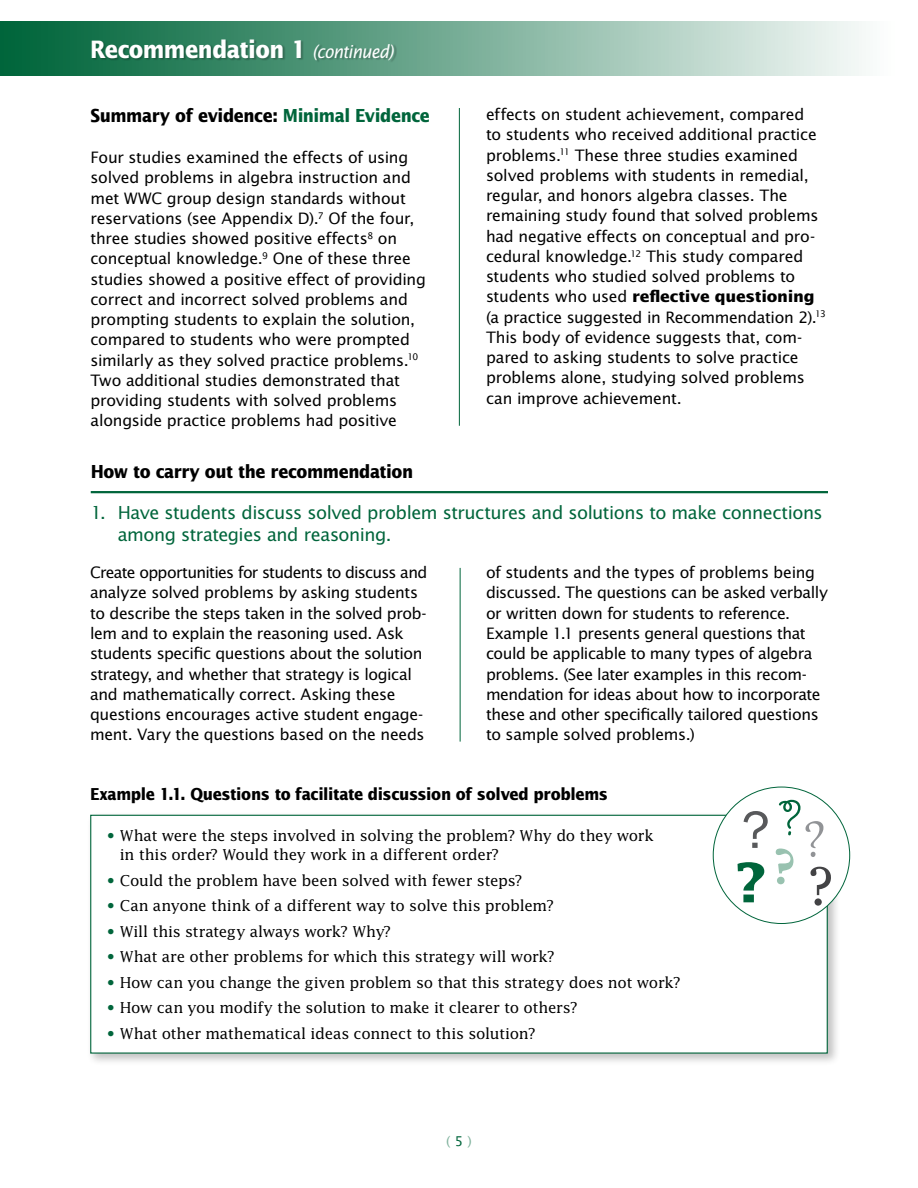
<style>
.page{position:relative;width:918px;height:1188px;background:#fff}
.page>*{position:absolute;margin:0;border:0;box-sizing:border-box;transform-origin:0 0}
.t1{font:61.5px "Gabriola";color:#919396}
.t2{font:54.15px "Franklin Gothic";color:#58595b}
.t3{font:700 54.15px "Garamond";color:#99c2b0}
.t4{font:700 54.15px "Lucida Std";color:#00653b}
.t5{font:54.15px "Georgia";color:#434345}
.t6{font:700 24px "Lucida Sans Std";letter-spacing:-.025em;color:#fff;scale:.9 1}
.t7{font:18px/22.5px "Lucida Sans Std";letter-spacing:-.025em;color:#00653b}
.Rec_carry_out{font:700 18px "Lucida Sans Std";letter-spacing:-.025em;color:#000;scale:.9 1}
.Fig_Head{font:700 16.5px "Lucida Sans Std";letter-spacing:-.025em;color:#000;scale:.9 1}
.t8{font:15.75px/20.2px "Lucida Sans Std";letter-spacing:-.02em;color:#000}
.t9{font:15px/19.5px "Lucida Std";letter-spacing:-.02em;color:#000}
.t10{font:13.5px "Lucida Sans Std";color:#80b29d}
.s1{font-weight:400;font-style:italic;font-size:18px}
.s2{color:#00653b}
.s3{font-weight:700}
</style>
<div class="page">
<div style="left:0;top:21px;width:918px;height:54px;background:linear-gradient(to right,#005f33,#fff)"></div>
<div style="left:92px;top:40px;width:305px;height:23px;background:#000;opacity:.25"></div>
<hr style="left:459px;top:108px;width:1px;height:318px;background:#00653b">
<hr style="left:91px;top:491px;width:737px;height:2px;background:#00653b">
<hr style="left:460px;top:568px;width:1px;height:174px;background:#00653b">
<div style="left:86px;top:811px;width:754px;height:255px;background:#000;opacity:.25"></div>
<div style="left:91px;top:815px;width:736px;height:238px;background:#fff"></div>
<div style="left:713px;top:787px;width:137px;height:137px;background:#fff;border-radius:50%"></div>
<h3 class="t6" style="left:90px;top:35px;width:339px">Recommendation 1 <span class="s1">(continued)</span></h3>
<p class="Rec_carry_out" style="left:91px;top:105px;width:379px">Summary of evidence: <span class="s2">Minimal Evidence</span></p>
<p class="t8" style="left:91px;top:148px;width:337px">Four studies examined the effects of using solved problems in algebra instruction and met WWC group design standards without reservations (see Appendix D).<sup>7</sup> Of the four, three studies showed positive effects<sup>8</sup> on conceptual knowledge.<sup>9</sup> One of these three studies showed a positive effect of providing correct and incorrect solved problems and prompting students to explain the solution, compared to students who were prompted similarly as they solved practice problems.<sup>10<br></sup>Two additional studies demonstrated that providing students with solved problems alongside practice problems had positive</p>
<p class="t8" style="left:486px;top:105px;width:341px">effects on student achievement, compared<br>to students who received additional practice problems.<sup>11</sup> These three studies examined solved problems with students in remedial, regular, and honors algebra classes. The remaining study found that solved problems had negative effects on conceptual and pro&shy;cedural knowledge.<sup>12</sup> This study compared students who studied solved problems to students who used <span class="s3">reflective questioning </span>(a practice suggested in Recommendation 2).<sup>13<br></sup>This body of evidence suggests that, com&shy;pared to asking students to solve practice problems alone, studying solved problems can improve achievement.</p>
<p class="Rec_carry_out" style="left:91px;top:462px;width:360px">How to carry out the recommendation</p>
<p class="t7" style="left:118px;top:501px;width:707px;text-indent:-27px">1. Have students discuss solved problem structures and solutions to make connections among strategies and reasoning.</p>
<p class="t8" style="left:90px;top:563px;width:339px">Create opportunities for students to discuss and analyze solved problems by asking students to describe the steps taken in the solved prob&shy;lem and to explain the reasoning used. Ask students specific questions about the solution strategy, and whether that strategy is logical and mathematically correct. Asking these questions encourages active student engage&shy;ment. Vary the questions based on the needs</p>
<p class="t8" style="left:486px;top:563px;width:343px">of students and the types of problems being discussed. The questions can be asked verbally or written down for students to reference.<br>Example 1.1 presents general questions that could be applicable to many types of algebra problems. (See later examples in this recom&shy;mendation for ideas about how to incorporate these and other specifically tailored questions to sample solved problems.)</p>
<p class="Fig_Head" style="left:90px;top:785px;width:577px">Example 1.1. Questions to facilitate discussion of solved problems</p>
<p class="t9" style="left:120px;top:826px;width:535px;text-indent:-14px"><span class="s2">•</span> What were the steps involved in solving the problem? Why do they work in this order? Would they work in a different order?</p>
<p class="t9" style="left:106px;top:871px;width:417px"><span class="s2">•</span> Could the problem have been solved with fewer steps?</p>
<p class="t9" style="left:106px;top:896px;width:449px"><span class="s2">•</span> Can anyone think of a different way to solve this problem?</p>
<p class="t9" style="left:106px;top:922px;width:286px"><span class="s2">•</span> Will this strategy always work? Why?</p>
<p class="t9" style="left:106px;top:947px;width:450px"><span class="s2">•</span> What are other problems for which this strategy will work?</p>
<p class="t9" style="left:106px;top:973px;width:576px"><span class="s2">•</span> How can you change the given problem so that this strategy does not work?</p>
<p class="t9" style="left:106px;top:998px;width:473px"><span class="s2">•</span> How can you modify the solution to make it clearer to others?</p>
<p class="t9" style="left:106px;top:1024px;width:431px"><span class="s2">•</span> What other mathematical ideas connect to this solution?</p>
<p class="t10" style="left:446px;top:1133px;width:27px">( <span class="s2">5</span> )</p>
<p class="t1" style="left:778px;top:799px;width:49px">?<sup>?</sup></p>
<p class="t5" style="left:808px;top:854px;width:27px">?</p>
<p class="t2" style="left:742px;top:796px;width:29px">?</p>
<p class="t3" style="left:773px;top:830px;width:24px">?</p>
<p class="t4" style="left:735px;top:850px;width:33px">?</p>
</div>
